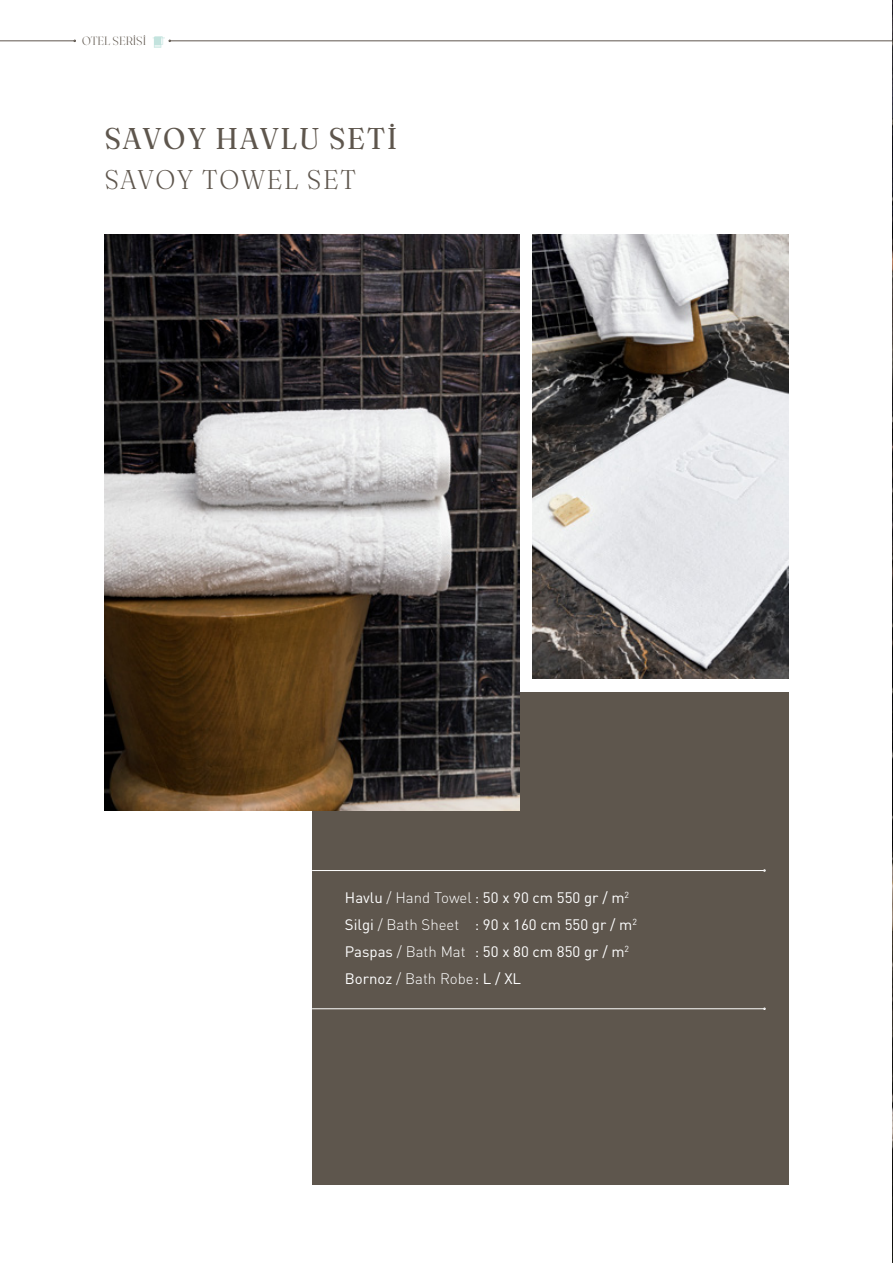
<style>
.page{position:relative;width:893px;height:1263px;background:#fff}
.page>*{position:absolute;margin:0;border:0;box-sizing:border-box;transform-origin:0 0}
.t1{font:30px "Fraunces 120 pt Soft";letter-spacing:.08em;color:#5e564d}
.t2{font:300 27px "Fraunces 120 pt Soft";letter-spacing:.08em;color:#5e564d}
.t3{font:15px/27px "DIN Pro";color:#fff}
.t4{font:300 12px "Fraunces 120 pt";color:#5e564d}
.s1{font-weight:300}
</style>
<div class="page">
<hr style="left:170px;top:41px;width:723px;height:1px;background:#5e564d">
<svg style="left:153px;top:36px;width:18px;height:12px"></svg>
<hr style="left:0;top:41px;width:74px;height:1px;background:#5e564d">
<div style="left:312px;top:692px;width:476px;height:493px;background:#5e564d"></div>
<img style="left:533px;top:234px;width:255px;height:445px">
<img style="left:105px;top:234px;width:414px;height:576px">
<hr style="left:312px;top:870px;width:452px;height:1px;background:#fff">
<hr style="left:312px;top:1008px;width:452px;height:1px;background:#fff">
<img style="left:892px;top:0;width:1px;height:1263px">
<p class="t4" style="left:82px;top:31px;width:66px">OTEL SERISI</p>
<h1 class="t1" style="left:105px;top:115px;width:294px">SAVOY HAVLU SETI</h1>
<h2 class="t2" style="left:105px;top:159px;width:253px">SAVOY TOWEL SET</h2>
<p class="t3" style="left:345px;top:883px;width:286px">Havlu <span class="s1">/ Hand Towel</span> : 50 x 90 cm 550 gr / m<sup>2<br></sup>Silgi <span class="s1">/ Bath Sheet<br></span>Paspas <span class="s1">/ Bath Mat<br></span>Bornoz <span class="s1">/ Bath Robe</span>: L / XL</p>
<p class="t3" style="left:475px;top:910px;width:164px">: 90 x 160 cm 550 gr / m<sup>2 </sup>: 50 x 80 cm 850 gr / m<sup>2</sup></p>
</div>
